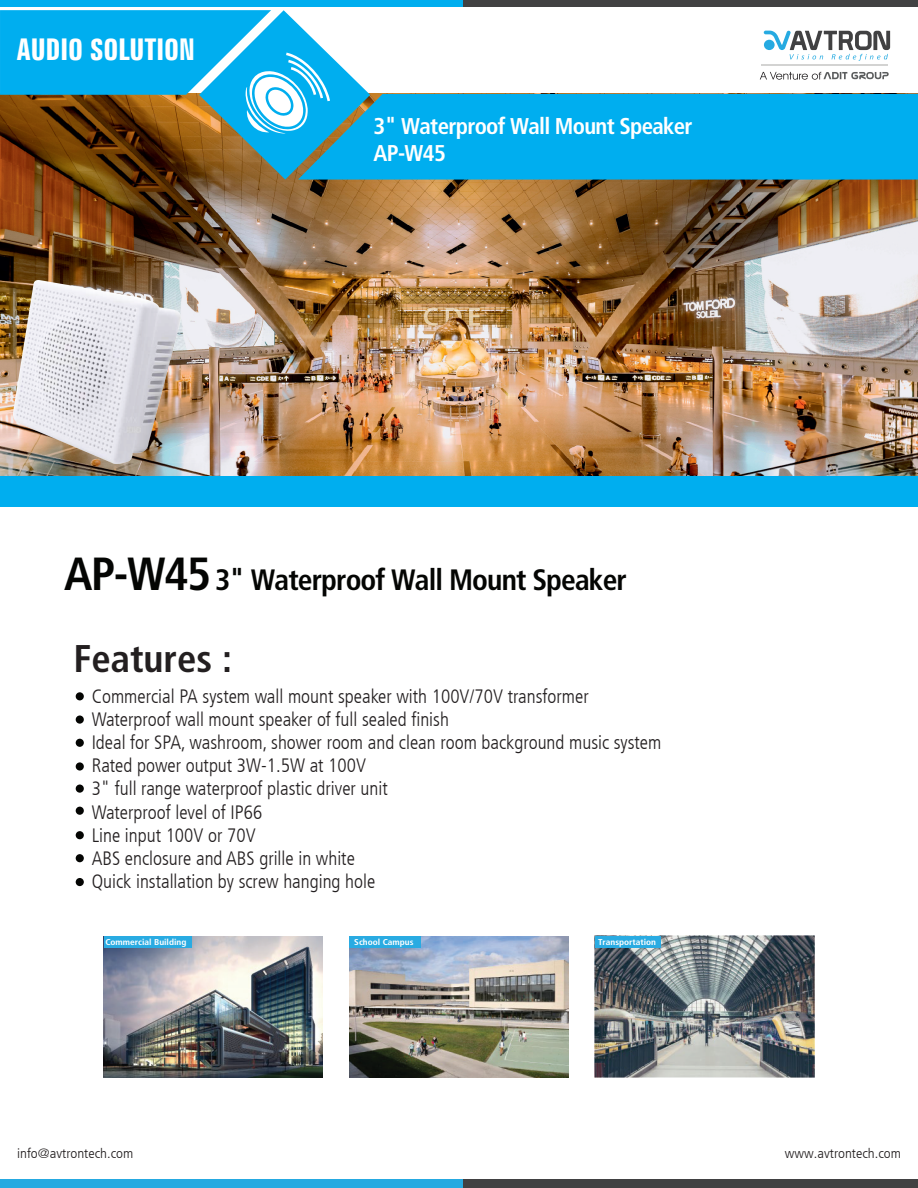
<style>
.page{position:relative;width:918px;height:1188px;background:#fff}
.page>*{position:absolute;margin:0;border:0;box-sizing:border-box;transform-origin:0 0}
.t1{font:700 condensed 38.55px "Frutiger LT Com";color:#231f20}
.t2{font:700 extra-condensed 30px "Zurich BT";color:#fff}
.t3{font:700 condensed 29.55px "Frutiger LT Com";letter-spacing:-.03em;color:#040503}
.t4{font:700 condensed 22.8px/27.5px "Frutiger LT Com";letter-spacing:-.03em;color:#fff}
.t5{font:300 condensed 19.35px/23.1px "Frutiger LT Com";color:#231f20}
.t6{font:300 condensed 13.5px "Frutiger LT Com";color:#231f20;scale:1.1 1}
.t7{font:700 condensed 8.55px "Frutiger LT Com";color:#fff;scale:1.1 1}
.s1{font-size:46.5px}
</style>
<div class="page">
<img style="left:0;top:180px;width:918px;height:296px">
<div style="left:0;top:0;width:918px;height:6px;background:#00aeef"></div>
<div style="left:464px;top:0;width:454px;height:6px;background:#414142"></div>
<div style="left:0;top:1179px;width:918px;height:9px;background:#26aae1"></div>
<div style="left:463px;top:1179px;width:455px;height:9px;background:#414142"></div>
<div style="left:370px;top:94px;width:548px;height:86px;background:#00aeef"></div>
<div style="left:0;top:476px;width:918px;height:30px;background:#00aeef"></div>
<hr style="left:762px;top:65px;width:126px;height:1px;background:#d3d3d2">
<svg style="left:760px;top:72px;width:129px;height:8px"></svg>
<svg style="left:764px;top:31px;width:126px;height:30px"></svg>
<div style="left:76px;top:692px;width:8px;height:8px;background:#040503;border-radius:50%"></div>
<div style="left:76px;top:739px;width:8px;height:8px;background:#040503;border-radius:50%"></div>
<div style="left:76px;top:762px;width:8px;height:9px;background:#040503;border-radius:50%"></div>
<div style="left:76px;top:785px;width:8px;height:8px;background:#040503;border-radius:50%"></div>
<div style="left:76px;top:807px;width:8px;height:8px;background:#040503;border-radius:50%"></div>
<div style="left:76px;top:831px;width:8px;height:8px;background:#040503;border-radius:50%"></div>
<div style="left:76px;top:854px;width:8px;height:8px;background:#040503;border-radius:50%"></div>
<div style="left:76px;top:878px;width:8px;height:8px;background:#040503;border-radius:50%"></div>
<div style="left:76px;top:716px;width:8px;height:8px;background:#040503;border-radius:50%"></div>
<svg style="left:0;top:10px;width:370px;height:170px"></svg>
<img style="left:595px;top:936px;width:219px;height:142px">
<img style="left:350px;top:937px;width:218px;height:141px">
<div style="left:350px;top:937px;width:71px;height:11px;background:#29abe2"></div>
<img style="left:104px;top:937px;width:219px;height:141px">
<div style="left:104px;top:937px;width:87px;height:11px;background:#29abe2"></div>
<div style="left:595px;top:937px;width:66px;height:11px;background:#29abe2"></div>
<img style="left:14px;top:280px;width:167px;height:184px">
<h2 class="t2" style="left:17px;top:33px;width:179px">AUDIO SOLUTION</h2>
<p class="t4" style="left:374px;top:112px;width:321px">3" Waterproof Wall Mount Speaker<br>AP-W45</p>
<h3 class="t3" style="left:64px;top:562px;width:564px"><span class="s1">AP-W45</span> 3" Waterproof Wall Mount Speaker</h3>
<h1 class="t1" style="left:74px;top:635px;width:160px">Features :</h1>
<p class="t5" style="left:92px;top:685px;width:571px">Commercial PA system wall mount speaker with 100V/70V transformer Waterproof wall mount speaker of full sealed finish<br>Ideal for SPA, washroom, shower room and clean room background music system Rated power output 3W-1.5W at 100V<br>3" full range waterproof plastic driver unit<br>Waterproof level of IP66<br>Line input 100V or 70V<br>ABS enclosure and ABS grille in white<br>Quick installation by screw hanging hole</p>
<p class="t7" style="left:105px;top:937px;width:75px">Commercial Building</p>
<p class="t7" style="left:354px;top:937px;width:55px">School Campus</p>
<p class="t7" style="left:598px;top:937px;width:54px">Transportation</p>
<p class="t6" style="left:17px;top:1145px;width:107px">info@avtrontech.com</p>
<p class="t6" style="left:785px;top:1145px;width:107px">www.avtrontech.com</p>
</div>
